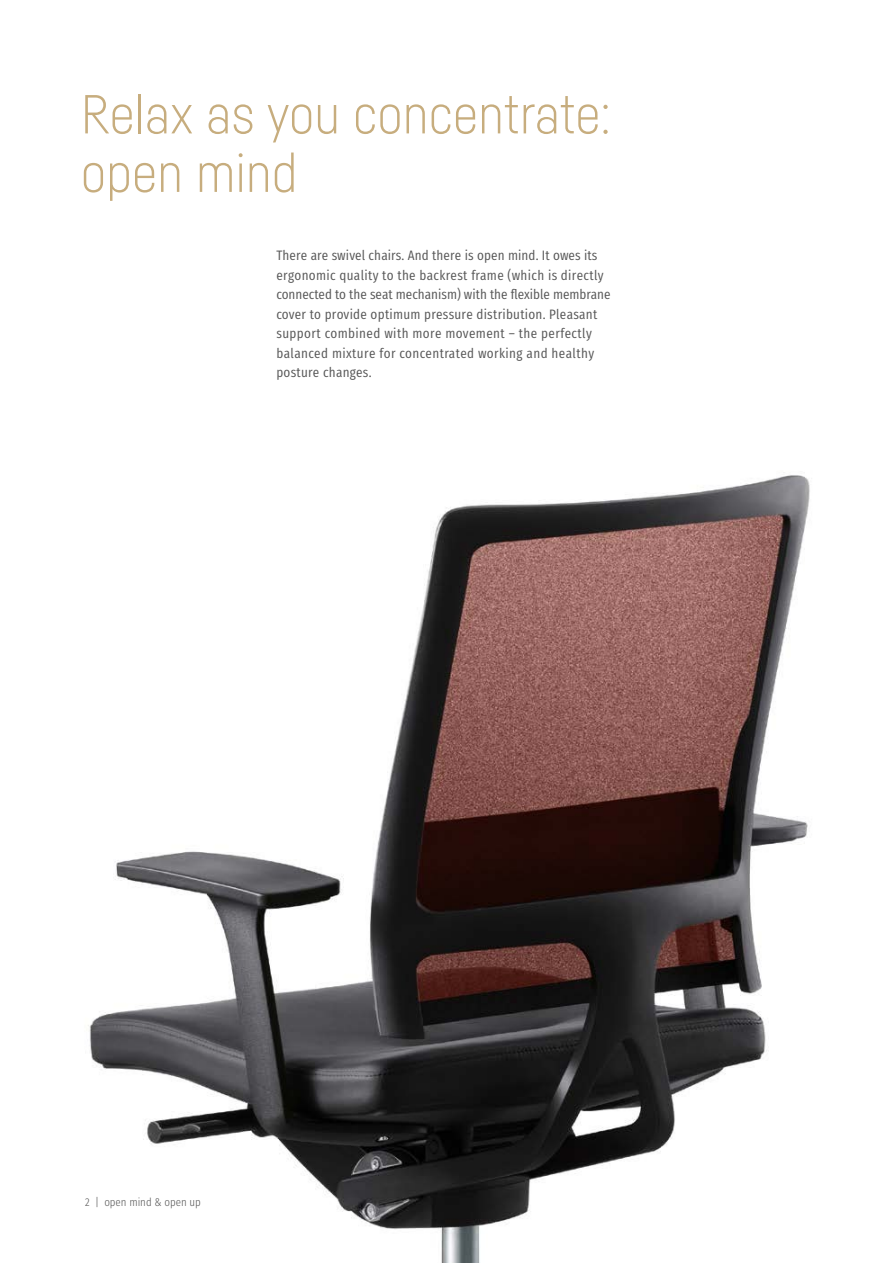
<style>
.page{position:relative;width:893px;height:1263px;background:#fff}
.page>*{position:absolute;margin:0;border:0;box-sizing:border-box;transform-origin:0 0}
.t1{font:300 54px/58.5px "Sedus Sans";color:#c7ad7e}
.t2{font:13.5px/19.5px "Sedus Text Condensed";letter-spacing:.02em;color:#565656}
.t3{font:300 11.25px "Sedus Text Condensed";color:#565656}
</style>
<div class="page">
<img style="left:88px;top:472px;width:722px;height:791px">
<h1 class="t1" style="left:81px;top:84px;width:532px">Relax as you concentrate: open mind</h1>
<p class="t2" style="left:276px;top:244px;width:336px">There are swivel chairs. And there is open mind. It owes its ergonomic quality to the backrest frame (which is directly connected to the seat mechanism) with the flexible membrane cover to provide optimum pressure distribution. Pleasant support combined with more movement – the perfectly balanced mixture for concentrated working and healthy posture changes.</p>
<p class="t3" style="left:85px;top:1192px;width:117px">2 | open mind &amp; open up</p>
</div>
